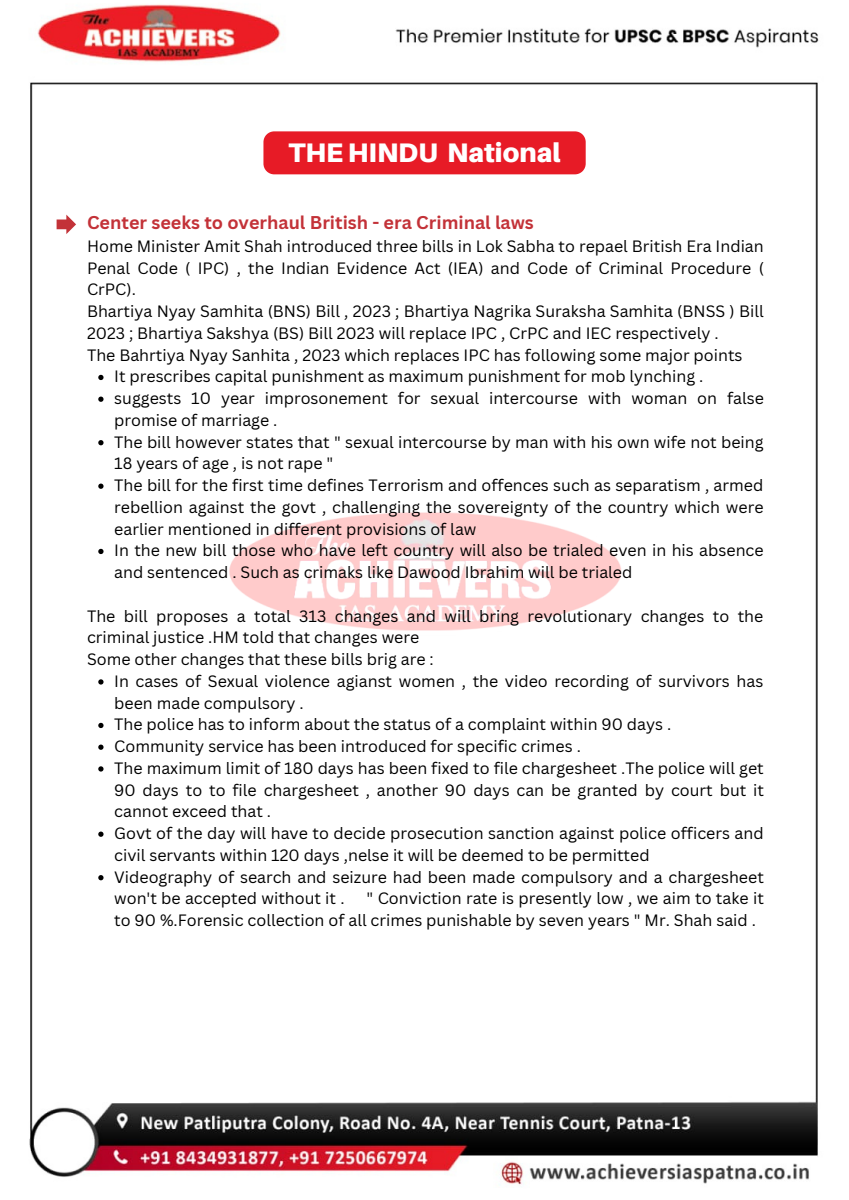
<style>
.page{position:relative;width:849px;height:1200px;background:#fff}
.page>*{position:absolute;margin:0;border:0;box-sizing:border-box;transform-origin:0 0}
.t1{font:900 26.8px "Aileron";color:#fff}
.t2{font:700 18px "Canva Sans";color:#c33238}
.t3{font:16px/21.8px "Canva Sans";color:#000}
</style>
<div class="page">
<img style="left:29px;top:4px;width:790px;height:1181px">
<svg style="left:57px;top:215px;width:19px;height:19px"></svg>
<img style="left:210px;top:482px;width:433px;height:183px">
<svg style="left:98px;top:375px;width:5px;height:5px"></svg>
<svg style="left:98px;top:397px;width:5px;height:5px"></svg>
<svg style="left:98px;top:440px;width:5px;height:5px"></svg>
<svg style="left:98px;top:484px;width:5px;height:5px"></svg>
<svg style="left:98px;top:549px;width:5px;height:5px"></svg>
<svg style="left:98px;top:679px;width:5px;height:6px"></svg>
<svg style="left:98px;top:723px;width:5px;height:5px"></svg>
<svg style="left:98px;top:745px;width:5px;height:5px"></svg>
<svg style="left:98px;top:766px;width:5px;height:6px"></svg>
<svg style="left:98px;top:832px;width:5px;height:5px"></svg>
<svg style="left:98px;top:875px;width:5px;height:5px"></svg>
<div style="left:263px;top:131px;width:322px;height:43px;background:#e71b26"></div>
<p class="t1" style="left:288px;top:136px;width:274px">THE HINDU National</p>
<p class="t2" style="left:87px;top:210px;width:448px">Center seeks to overhaul British - era Criminal laws</p>
<p class="t3" style="left:87px;top:235px;width:678px;text-align:justify">Home Minister Amit Shah introduced three bills in Lok Sabha to repael British Era Indian Penal Code ( IPC) , the Indian Evidence Act (IEA) and Code of Criminal Procedure ( CrPC).</p>
<p class="t3" style="left:87px;top:300px;width:678px">Bhartiya Nyay Samhita (BNS) Bill , 2023 ; Bhartiya Nagrika Suraksha Samhita (BNSS ) Bill<br>2023 ; Bhartiya Sakshya (BS) Bill 2023 will replace IPC , CrPC and IEC respectively .</p>
<p class="t3" style="left:87px;top:343px;width:656px">The Bahrtiya Nyay Sanhita , 2023 which replaces IPC has following some major points</p>
<p class="t3" style="left:114px;top:365px;width:590px">It prescribes capital punishment as maximum punishment for mob lynching .</p>
<p class="t3" style="left:114px;top:387px;width:651px">suggests 10 year improsonement for sexual intercourse with woman on false promise of marriage .</p>
<p class="t3" style="left:114px;top:430px;width:650px">The bill however states that " sexual intercourse by man with his own wife not being<br>18 years of age , is not rape "</p>
<p class="t3" style="left:114px;top:474px;width:650px;text-align:justify">The bill for the first time defines Terrorism and offences such as separatism , armed rebellion against the govt , challenging the sovereignty of the country which were earlier mentioned in different provisions of law</p>
<p class="t3" style="left:114px;top:539px;width:650px">In the new bill those who have left country will also be trialed even in his absence and sentenced . Such as crimaks like Dawood Ibrahim will be trialed</p>
<p class="t3" style="left:87px;top:604px;width:677px">The bill proposes a total 313 changes and will bring revolutionary changes to the criminal justice .HM told that changes were</p>
<p class="t3" style="left:87px;top:648px;width:348px">Some other changes that these bills brig are :</p>
<p class="t3" style="left:114px;top:670px;width:650px">In cases of Sexual violence agianst women , the video recording of survivors has been made compulsory .</p>
<p class="t3" style="left:114px;top:713px;width:558px">The police has to inform about the status of a complaint within 90 days .</p>
<p class="t3" style="left:114px;top:735px;width:468px">Community service has been introduced for specific crimes .</p>
<p class="t3" style="left:114px;top:757px;width:651px;text-align:justify">The maximum limit of 180 days has been fixed to file chargesheet .The police will get 90 days to to file chargesheet , another 90 days can be granted by court but it cannot exceed that .</p>
<p class="t3" style="left:114px;top:822px;width:650px">Govt of the day will have to decide prosecution sanction against police officers and civil servants within 120 days ,nelse it will be deemed to be permitted</p>
<p class="t3" style="left:114px;top:865px;width:651px">Videography of search and seizure had been made compulsory and a chargesheet won't be accepted without it .</p>
<p class="t3" style="left:114px;top:887px;width:651px;text-indent:252px">" Conviction rate is presently low , we aim to take it to 90 %.Forensic collection of all crimes punishable by seven years " Mr. Shah said .</p>
</div>
